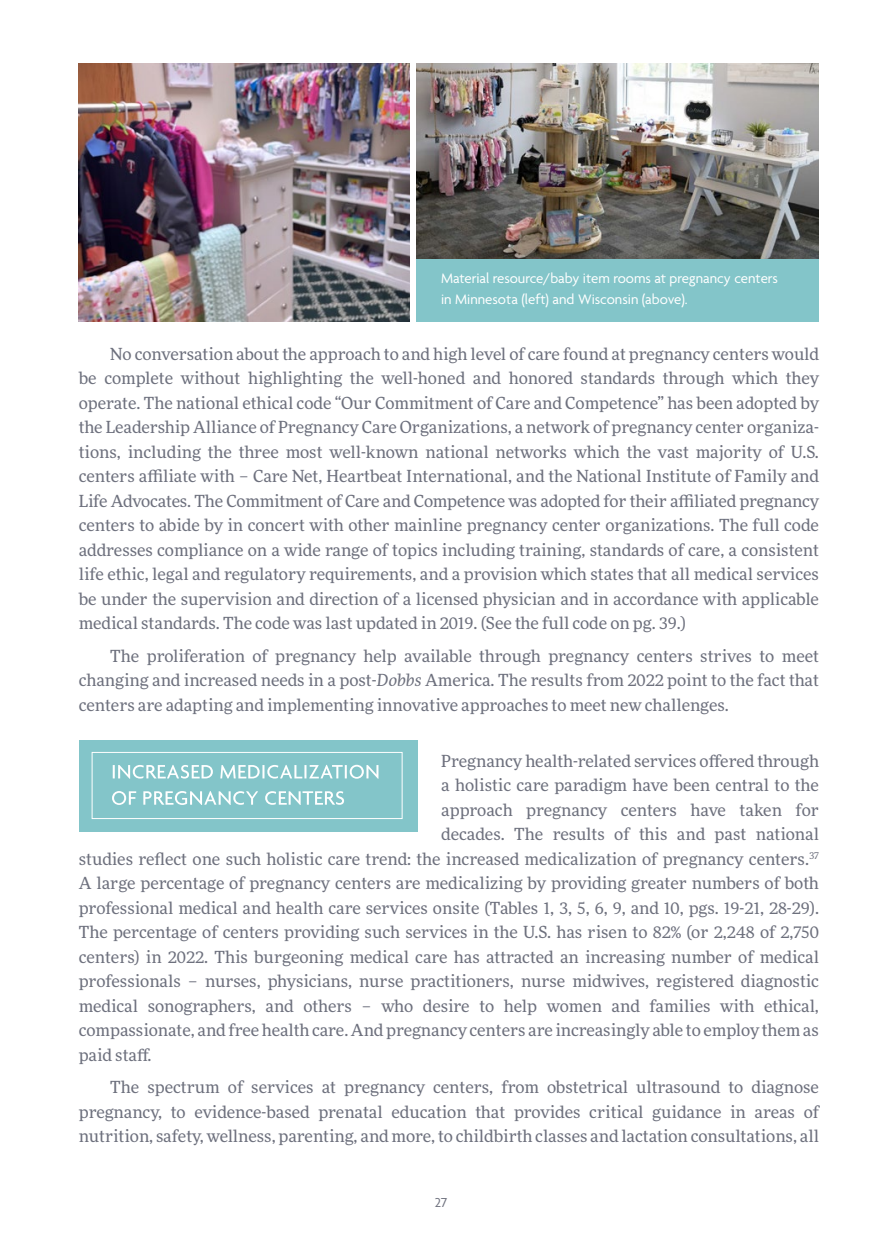
<style>
.page{position:relative;width:882px;height:1260px;background:#fff}
.page>*{position:absolute;margin:0;border:0;box-sizing:border-box;transform-origin:0 0}
.t1{font:16.62px/24.5px "More Pro";color:#6d707d;text-align:justify}
.t2{font:14.88px/21px "Agenda";color:#fff}
.t3{font:14px "Agenda";color:#6d707d}
.s1{font-style:italic}
</style>
<div class="page">
<div style="left:416px;top:252px;width:403px;height:70px;background:#83c5c9"></div>
<img style="left:79px;top:63px;width:331px;height:259px">
<img style="left:416px;top:63px;width:403px;height:196px">
<div style="left:79px;top:740px;width:339px;height:92px;background:#83c5c9"></div>
<div style="left:92px;top:752px;width:311px;height:67px;border:1px solid #fff"></div>
<svg style="left:112px;top:791px;width:232px;height:14px"></svg>
<svg style="left:113px;top:765px;width:265px;height:14px"></svg>
<p class="t2" style="left:441px;top:269px;width:339px">Material resource/baby item rooms at pregnancy centers in Minnesota (left) and Wisconsin (above).</p>
<p class="t1" style="left:79px;top:341px;width:742px;text-indent:32px">No conversation about the approach to and high level of care found at pregnancy centers would be complete without highlighting the well-honed and honored standards through which they operate. The national ethical code “Our Commitment of Care and Competence” has been adopted by the Leadership Alliance of Pregnancy Care Organizations, a network of pregnancy center organiza&shy;tions, including the three most well-known national networks which the vast majority of U.S. centers affiliate with – Care Net, Heartbeat International, and the National Institute of Family and Life Advocates. The Commitment of Care and Competence was adopted for their affiliated pregnancy centers to abide by in concert with other mainline pregnancy center organizations. The full code addresses compliance on a wide range of topics including training, standards of care, a consistent life ethic, legal and regulatory requirements, and a provision which states that all medical services be under the supervision and direction of a licensed physician and in accordance with applicable medical standards. The code was last updated in 2019. (See the full code on pg. 39.)</p>
<p class="t1" style="left:79px;top:643px;width:742px;text-indent:31px">The proliferation of pregnancy help available through pregnancy centers strives to meet changing and increased needs in a post-<span class="s1">Dobbs</span> America. The results from 2022 point to the fact that centers are adapting and implementing innovative approaches to meet new challenges.</p>
<p class="t1" style="left:441px;top:748px;width:379px">Pregnancy health-related services offered through</p>
<p class="t1" style="left:441px;top:772px;width:379px">a holistic care paradigm have been central to the</p>
<p class="t1" style="left:441px;top:797px;width:379px">approach pregnancy centers have taken for</p>
<p class="t1" style="left:441px;top:821px;width:379px">decades. The results of this and past national</p>
<p class="t1" style="left:79px;top:846px;width:742px">studies reflect one such holistic care trend: the increased medicalization of pregnancy centers.<sup>37</sup></p>
<p class="t1" style="left:79px;top:870px;width:742px">A large percentage of pregnancy centers are medicalizing by providing greater numbers of both</p>
<p class="t1" style="left:79px;top:895px;width:742px">professional medical and health care services onsite (Tables 1, 3, 5, 6, 9, and 10, pgs. 19-21, 28-29).</p>
<p class="t1" style="left:79px;top:919px;width:742px">The percentage of centers providing such services in the U.S. has risen to 82% (or 2,248 of 2,750</p>
<p class="t1" style="left:79px;top:944px;width:742px">centers) in 2022. This burgeoning medical care has attracted an increasing number of medical</p>
<p class="t1" style="left:79px;top:968px;width:742px">professionals – nurses, physicians, nurse practitioners, nurse midwives, registered diagnostic</p>
<p class="t1" style="left:79px;top:993px;width:742px">medical sonographers, and others – who desire to help women and families with ethical,</p>
<p class="t1" style="left:79px;top:1017px;width:742px">compassionate, and free health care. And pregnancy centers are increasingly able to employ them as</p>
<p class="t1" style="left:79px;top:1042px;width:74px">paid staff.</p>
<p class="t1" style="left:79px;top:1074px;width:742px;text-indent:31px">The spectrum of services at pregnancy centers, from obstetrical ultrasound to diagnose pregnancy, to evidence-based prenatal education that provides critical guidance in areas of nutrition, safety, wellness, parenting, and more, to childbirth classes and lactation consultations, all</p>
<p class="t3" style="left:435px;top:1195px;width:14px">27</p>
</div>
